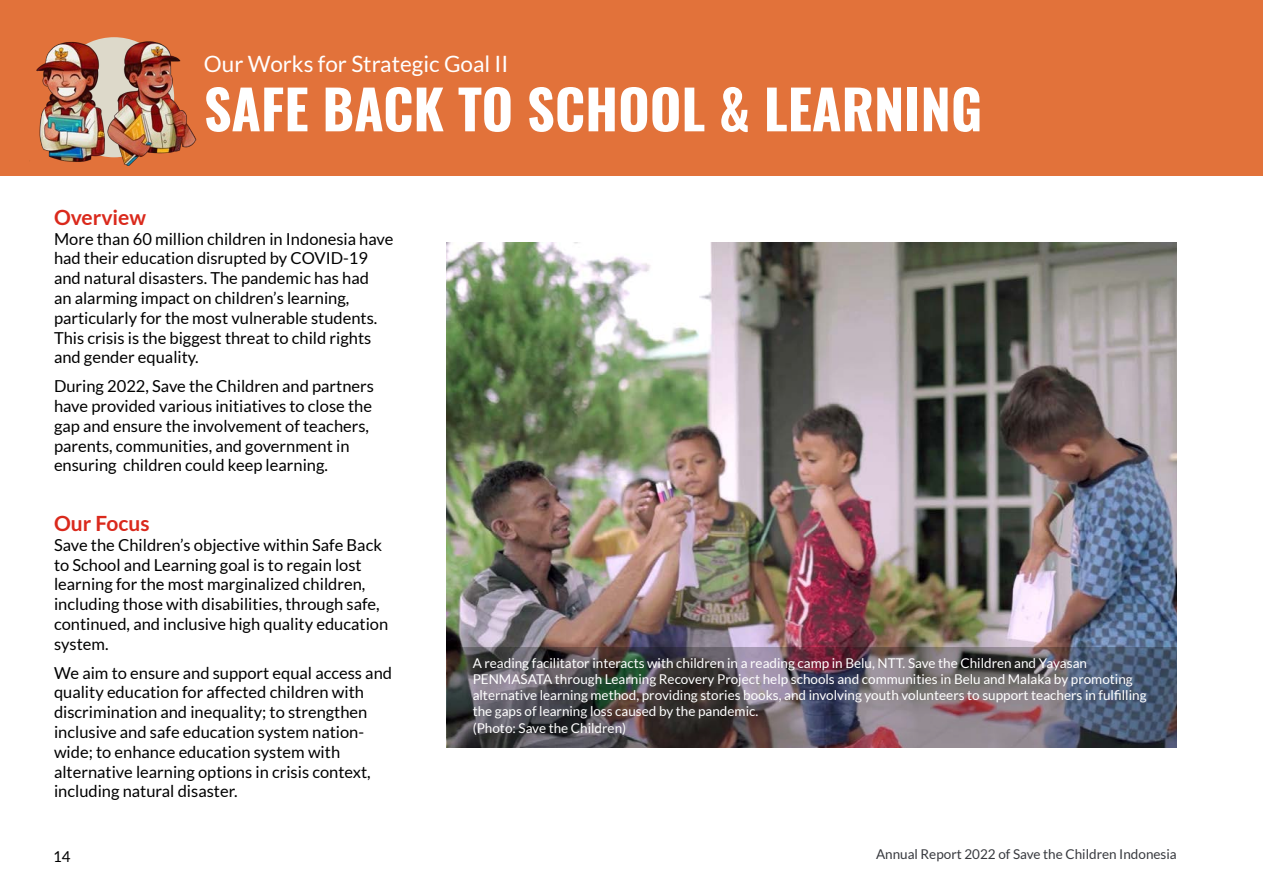
<style>
.page{position:relative;width:1263px;height:893px;background:#fff}
.page>*{position:absolute;margin:0;border:0;box-sizing:border-box;transform-origin:0 0}
.t1{font:700 54px "Oswald";color:#fff}
.t2{font:22.5px "Lato";color:#fff}
.t3{font:700 21px "Lato";color:#da291c}
.t4{font:16.5px/19.8px "Lato";color:#000}
.t5{font:15px "Lato";color:#000}
.t6{font:13.5px/16.2px "Lato";color:#fff}
.t7{font:13.5px "Lato";color:#383a3f}
</style>
<div class="page">
<div style="left:0;top:0;width:1263px;height:176px;background:#e2723a"></div>
<img style="left:447px;top:242px;width:730px;height:405px">
<img style="left:447px;top:647px;width:730px;height:100px">
<img style="left:36px;top:37px;width:161px;height:128px">
<h2 class="t2" style="left:204px;top:51px;width:306px">Our Works for Strategic Goal II</h2>
<h1 class="t1" style="left:204px;top:81px;width:780px">SAFE BACK TO SCHOOL &amp; LEARNING</h1>
<p class="t3" style="left:54px;top:205px;width:94px">Overview</p>
<p class="t4" style="left:54px;top:229px;width:341px">More than 60 million children in Indonesia have had their education disrupted by COVID-19 and natural disasters. The pandemic has had<br>an alarming impact on children’s learning, particularly for the most vulnerable students.<br>This crisis is the biggest threat to child rights and gender equality.</p>
<p class="t4" style="left:54px;top:376px;width:321px">During 2022, Save the Children and partners have provided various initiatives to close the gap and ensure the involvement of teachers, parents, communities, and government in ensuring children could keep learning.</p>
<p class="t3" style="left:54px;top:511px;width:97px">Our Focus</p>
<p class="t4" style="left:54px;top:535px;width:336px">Save the Children’s objective within Safe Back to School and Learning goal is to regain lost learning for the most marginalized children, including those with disabilities, through safe, continued, and inclusive high quality education system.</p>
<p class="t4" style="left:54px;top:663px;width:340px">We aim to ensure and support equal access and quality education for affected children with discrimination and inequality; to strengthen inclusive and safe education system nation&shy;wide; to enhance education system with alternative learning options in crisis context, including natural disaster.</p>
<p class="t6" style="left:473px;top:655px;width:675px">A reading facilitator interacts with children in a reading camp in Belu, NTT. Save the Children and Yayasan PENMASATA through Learning Recovery Project help schools and communities in Belu and Malaka by promoting alternative learning method, providing stories books, and involving youth volunteers to support teachers in fulfilling the gaps of learning loss caused by the pandemic.<br>(Photo: Save the Children)</p>
<p class="t5" style="left:53px;top:848px;width:19px">14</p>
<p class="t7" style="left:876px;top:846px;width:302px">Annual Report 2022 of Save the Children Indonesia</p>
</div>
